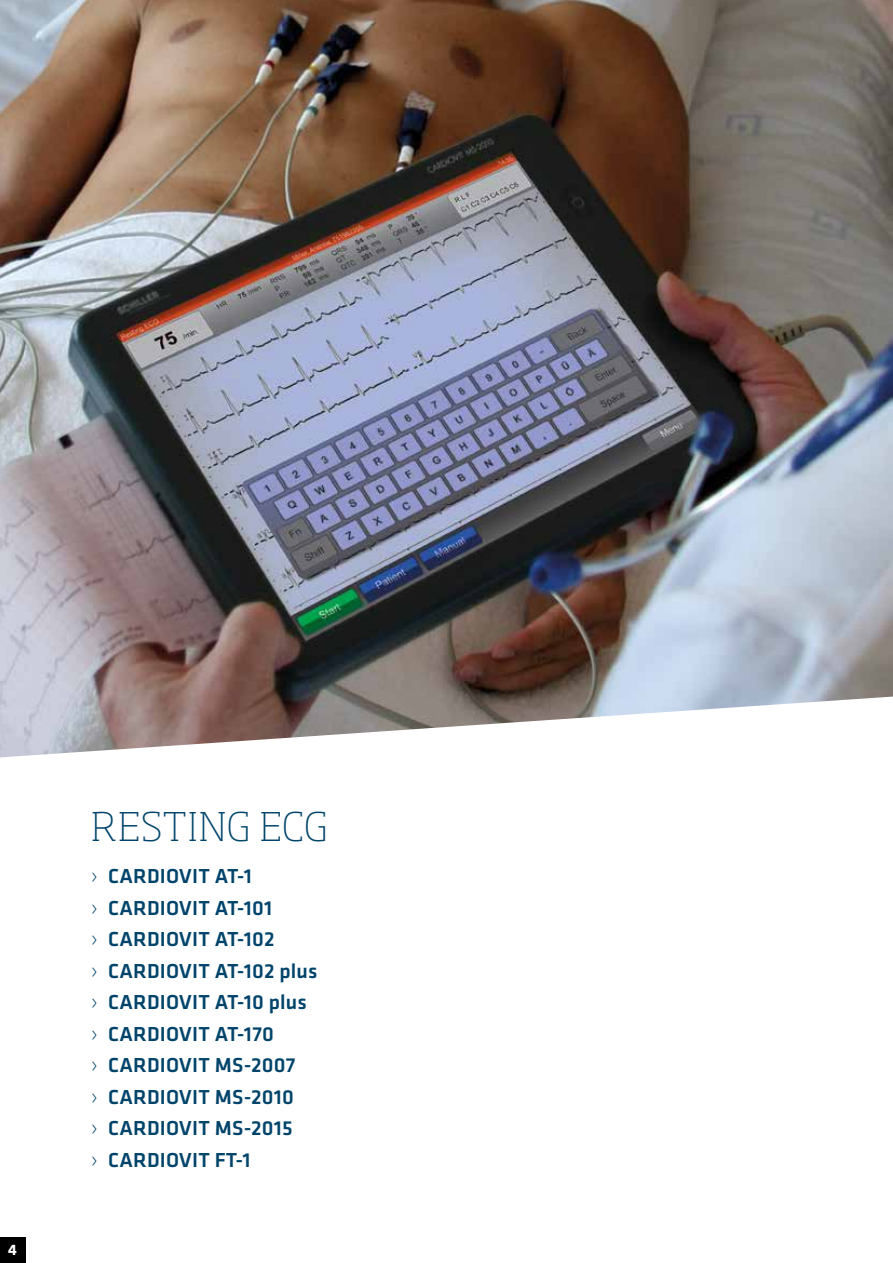
<style>
.page{position:relative;width:893px;height:1263px;background:#fff}
.page>*{position:absolute;margin:0;border:0;box-sizing:border-box;transform-origin:0 0}
.t1{font:200 39px "Soho Pro";letter-spacing:.02em;color:#00446b}
.t2{font:500 21px/31.5px "Klavika";letter-spacing:.01em;color:#00446b}
.t3{font:700 15.75px "Klavika";color:#fff}
.s1{font-family:"Soho Pro";font-weight:200}
</style>
<div class="page">
<img style="left:0;top:0;width:893px;height:696px">
<svg style="left:0;top:696px;width:893px;height:567px"></svg>
<div style="left:0;top:1237px;width:25px;height:26px;background:#000"></div>
<p class="t3" style="left:8px;top:1239px;width:10px">4</p>
<h1 class="t1" style="left:91px;top:797px;width:238px">RESTING ECG</h1>
<p class="t2" style="left:91px;top:860px;width:228px"><span class="s1">›</span> CARDIOVIT AT-1<br><span class="s1">›</span> CARDIOVIT AT-101<br><span class="s1">›</span> CARDIOVIT AT-102<br><span class="s1">›</span> CARDIOVIT AT-102 plus <span class="s1">›</span> CARDIOVIT AT-10 plus <span class="s1">›</span> CARDIOVIT AT-170<br><span class="s1">›</span> CARDIOVIT MS-2007<br><span class="s1">›</span> CARDIOVIT MS-2010<br><span class="s1">›</span> CARDIOVIT MS-2015<br><span class="s1">›</span> CARDIOVIT FT-1</p>
</div>
